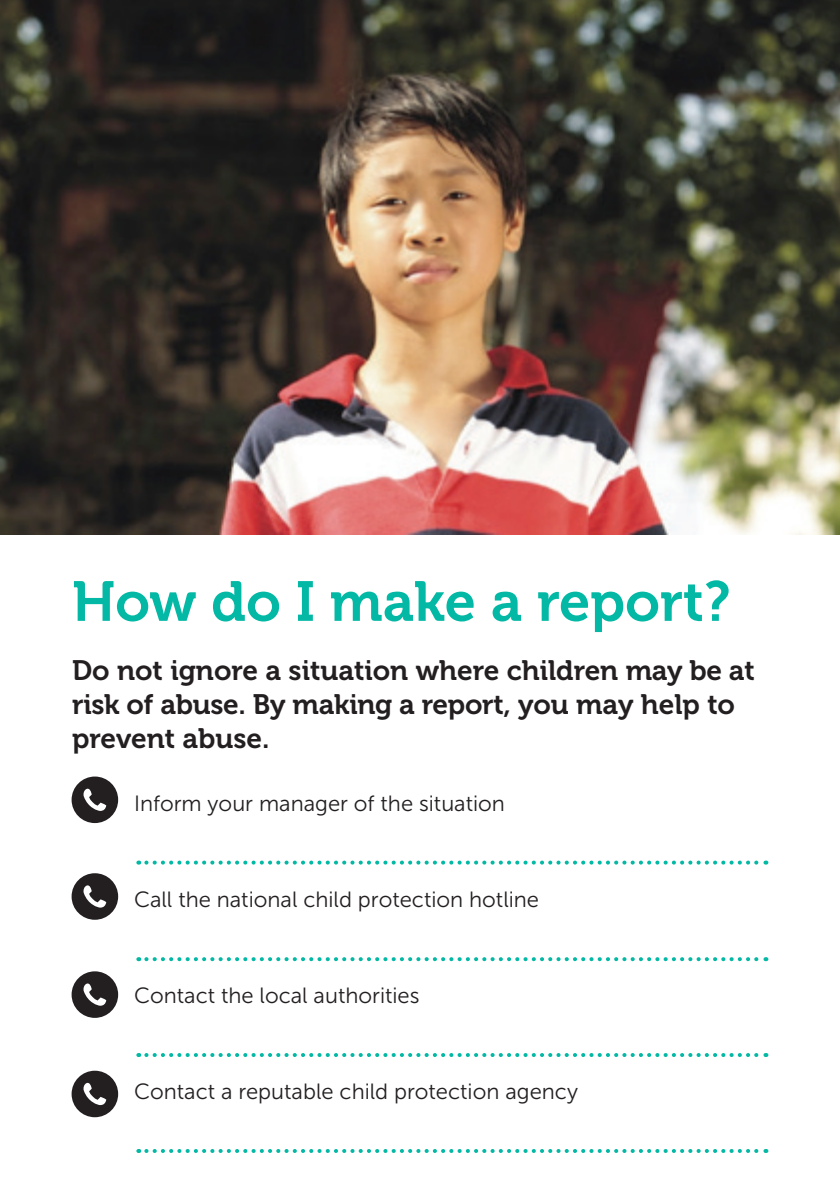
<style>
.page{position:relative;width:840px;height:1191px;background:#fff}
.page>*{position:absolute;margin:0;border:0;box-sizing:border-box;transform-origin:0 0}
.t1{font:56px "Museo 700";color:#03b8a4}
.t2{font:28px/33.6px "Museo 700";color:#231f20}
.t3{font:22px "Museo Sans 300";color:#231f20}
</style>
<div class="page">
<img style="left:0;top:0;width:839px;height:534px">
<div style="left:72px;top:776px;width:46px;height:47px;background:#231f20;border-radius:50%"></div>
<svg style="left:83px;top:788px;width:23px;height:23px"></svg>
<div style="left:72px;top:873px;width:46px;height:46px;background:#231f20;border-radius:50%"></div>
<svg style="left:83px;top:885px;width:23px;height:23px"></svg>
<div style="left:72px;top:971px;width:46px;height:47px;background:#231f20;border-radius:50%"></div>
<svg style="left:83px;top:983px;width:23px;height:23px"></svg>
<div style="left:72px;top:1070px;width:46px;height:47px;background:#231f20;border-radius:50%"></div>
<svg style="left:83px;top:1082px;width:23px;height:23px"></svg>
<svg style="left:146px;top:860px;width:620px;height:4px"></svg>
<svg style="left:146px;top:957px;width:620px;height:4px"></svg>
<svg style="left:146px;top:1053px;width:620px;height:4px"></svg>
<svg style="left:146px;top:1149px;width:620px;height:4px"></svg>
<h1 class="t1" style="left:72px;top:570px;width:659px">How do I make a report?</h1>
<p class="t2" style="left:72px;top:654px;width:683px">Do not ignore a situation where children may be at risk of abuse. By making a report, you may help to prevent abuse.</p>
<p class="t3" style="left:134px;top:791px;width:372px">Inform your manager of the situation</p>
<p class="t3" style="left:134px;top:887px;width:406px">Call the national child protection hotline</p>
<p class="t3" style="left:134px;top:983px;width:287px">Contact the local authorities</p>
<p class="t3" style="left:134px;top:1079px;width:445px">Contact a reputable child protection agency</p>
</div>
